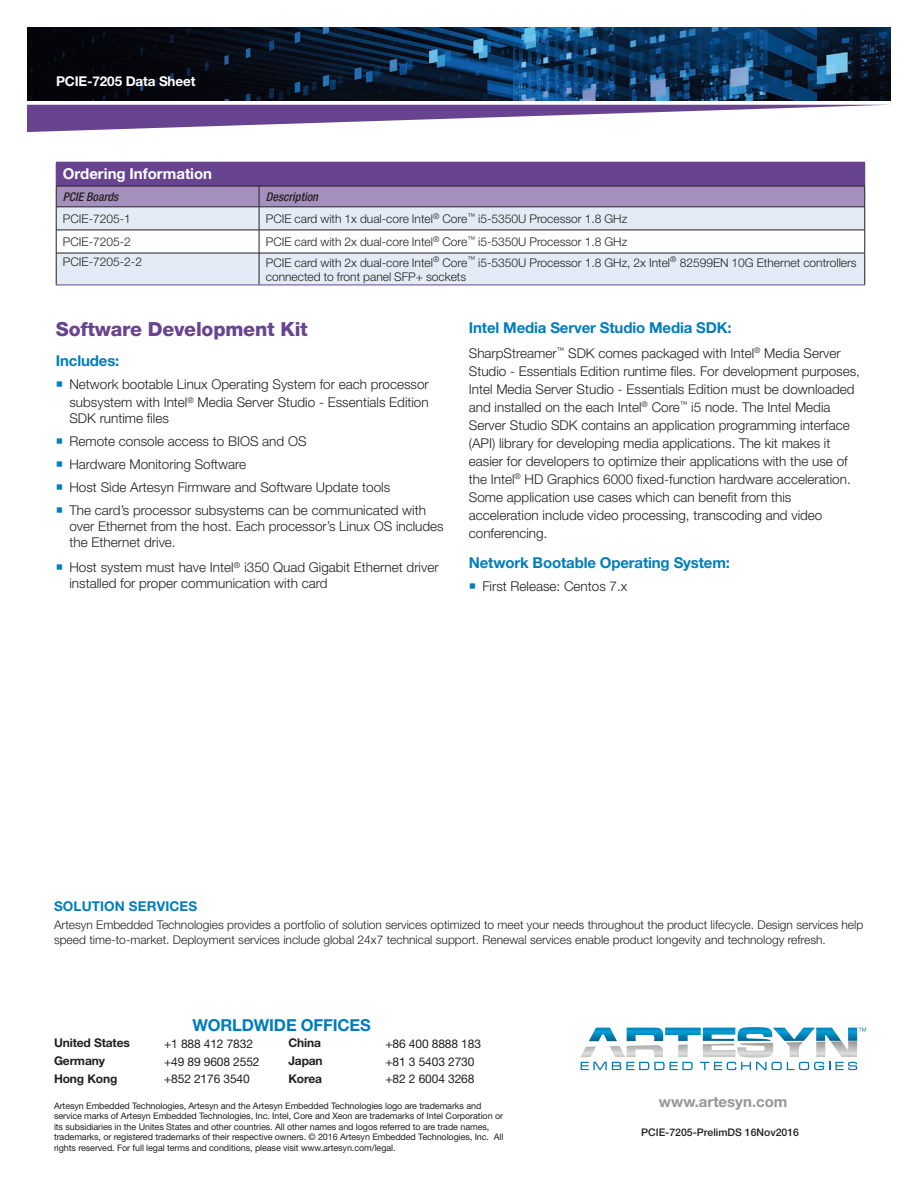
<style>
.page{position:relative;width:918px;height:1188px;background:#fff}
.page>*{position:absolute;margin:0;border:0;box-sizing:border-box;transform-origin:0 0}
._2a_Interior_Section{font:800 19.5px "Helvetica Neue LT Std";letter-spacing:-.01em;color:#68438f}
.t1{font:700 16.5px "Helvetica Neue LT Std";letter-spacing:-.01em;color:#007dbb}
._2a_CAP_Callouts{font:700 15px "Helvetica Neue LT Std";letter-spacing:-.01em;color:#007dbb}
._2a_Table_header{font:700 15px "Helvetica Neue LT Std";color:#fff}
.t2{font:700 15px "Helvetica Neue LT Std";color:#95979a}
._2a_Standard_Body_Co{font:300 13.5px/18px "Helvetica Neue LT Std";color:#231f20}
.t3{font:700 13.5px "Helvetica Neue LT Std";letter-spacing:-.01em;color:#fff}
.t4{font:700 13.5px "Helvetica Neue LT Std";letter-spacing:.01em;color:#007dbb}
._3a_Table_text_max_c{font:300 12px/15px "Helvetica Neue LT Std";color:#231f20}
.t5{font:12px "Helvetica Neue LT Pro";letter-spacing:-.01em;color:#231f20}
.t6{font:700 12px "Helvetica Neue LT Std";letter-spacing:-.01em;color:#231f20}
._3a_body_Italic{font:italic 500 condensed 12px "Helvetica Neue LT Std";color:#231f20}
.t7{font:500 10.5px "Helvetica Neue LT Std";color:#231f20}
.t8{font:9px/10.5px "Helvetica Neue LT Std";letter-spacing:-.01em;color:#231f20}
</style>
<div class="page">
<img style="left:27px;top:27px;width:864px;height:73px">
<svg style="left:27px;top:105px;width:854px;height:27px"></svg>
<svg style="left:580px;top:1027px;width:286px;height:43px"></svg>
<div style="left:57px;top:254px;width:808px;height:31px;background:#e3ecf6"></div>
<hr style="left:56px;top:253px;width:1px;height:32px;background:#231f20">
<hr style="left:259px;top:253px;width:1px;height:32px;background:#231f20">
<hr style="left:865px;top:253px;width:1px;height:32px;background:#231f20">
<hr style="left:56px;top:285px;width:203px;height:1px;background:#68438f">
<hr style="left:259px;top:285px;width:606px;height:1px;background:#68438f">
<hr style="left:56px;top:253px;width:203px;height:1px;background:#231f20">
<hr style="left:259px;top:253px;width:606px;height:1px;background:#231f20">
<svg style="left:56px;top:162px;width:810px;height:91px"></svg>
<hr style="left:56px;top:186px;width:203px;height:1px;background:#231f20">
<hr style="left:259px;top:186px;width:606px;height:1px;background:#231f20">
<p class="t3" style="left:56px;top:72px;width:141px">PCIE-7205 Data Sheet</p>
<p class="_2a_Table_header" style="left:63px;top:165px;width:151px">Ordering Information</p>
<p class="_3a_body_Italic" style="left:63px;top:189px;width:57px">PCIE Boards</p>
<p class="_3a_body_Italic" style="left:266px;top:189px;width:54px">Description</p>
<p class="_3a_Table_text_max_c" style="left:63px;top:211px;width:70px">PCIE-7205-1</p>
<p class="_3a_Table_text_max_c" style="left:266px;top:211px;width:363px">PCIE card with 1x dual-core Intel<sup>®</sup> Core<sup>™</sup> i5-5350U Processor 1.8 GHz</p>
<p class="_3a_Table_text_max_c" style="left:63px;top:234px;width:70px">PCIE-7205-2</p>
<p class="_3a_Table_text_max_c" style="left:266px;top:234px;width:363px">PCIE card with 2x dual-core Intel<sup>®</sup> Core<sup>™</sup> i5-5350U Processor 1.8 GHz</p>
<p class="_3a_Table_text_max_c" style="left:63px;top:254px;width:81px">PCIE-7205-2-2</p>
<p class="_3a_Table_text_max_c" style="left:266px;top:255px;width:592px;line-height:14.4px">PCIE card with 2x dual-core Intel<sup>®</sup> Core<sup>™</sup> i5-5350U Processor 1.8 GHz, 2x Intel<sup>®</sup> 82599EN 10G Ethernet controllers connected to front panel SFP+ sockets</p>
<p class="_2a_Interior_Section" style="left:56px;top:318px;width:253px">Software Development Kit</p>
<p class="_2a_CAP_Callouts" style="left:56px;top:351px;width:65px">Includes:</p>
<p class="_2a_Standard_Body_Co" style="left:69px;top:375px;width:361px">Network bootable Linux Operating System for each processor subsystem with Intel<sup>®</sup> Media Server Studio - Essentials Edition</p>
<p class="_2a_Standard_Body_Co" style="left:69px;top:409px;width:101px">SDK runtime files</p>
<p class="_2a_Standard_Body_Co" style="left:69px;top:432px;width:239px">Remote console access to BIOS and OS</p>
<p class="_2a_Standard_Body_Co" style="left:69px;top:455px;width:178px">Hardware Monitoring Software</p>
<p class="_2a_Standard_Body_Co" style="left:69px;top:478px;width:322px">Host Side Artesyn Firmware and Software Update tools</p>
<p class="_2a_Standard_Body_Co" style="left:69px;top:502px;width:376px;line-height:16.2px">The card’s processor subsystems can be communicated with over Ethernet from the host. Each processor’s Linux OS includes the Ethernet drive.</p>
<p class="_2a_Standard_Body_Co" style="left:69px;top:559px;width:371px;line-height:16.2px">Host system must have Intel<sup>®</sup> i350 Quad Gigabit Ethernet driver installed for proper communication with card</p>
<p class="_2a_CAP_Callouts" style="left:469px;top:319px;width:264px">Intel Media Server Studio Media SDK:</p>
<p class="_2a_Standard_Body_Co" style="left:469px;top:344px;width:393px">SharpStreamer<sup>™</sup> SDK comes packaged with Intel<sup>®</sup> Media Server Studio - Essentials Edition runtime files. For development purposes, Intel Media Server Studio - Essentials Edition must be downloaded and installed on the each Intel<sup>®</sup> Core<sup>™</sup> i5 node. The Intel Media Server Studio SDK contains an application programming interface (API) library for developing media applications. The kit makes it easier for developers to optimize their applications with the use of the Intel<sup>®</sup> HD Graphics 6000 fixed-function hardware acceleration.<br>Some application use cases which can benefit from this acceleration include video processing, transcoding and video conferencing.</p>
<p class="_2a_CAP_Callouts" style="left:469px;top:553px;width:263px">Network Bootable Operating System:</p>
<p class="_2a_Standard_Body_Co" style="left:482px;top:577px;width:147px">First Release: Centos 7.x</p>
<p class="t4" style="left:54px;top:898px;width:145px">SOLUTION SERVICES</p>
<p class="_3a_Table_text_max_c" style="left:54px;top:917px;width:811px">Artesyn Embedded Technologies provides a portfolio of solution services optimized to meet your needs throughout the product lifecycle. Design services help speed time-to-market. Deployment services include global 24x7 technical support. Renewal services enable product longevity and technology refresh.</p>
<p class="t1" style="left:192px;top:1015px;width:180px">WORLDWIDE OFFICES</p>
<p class="t6" style="left:54px;top:1036px;width:77px">United States</p>
<p class="t5" style="left:164px;top:1036px;width:90px">+1 888 412 7832</p>
<p class="t6" style="left:288px;top:1036px;width:34px">China</p>
<p class="t5" style="left:386px;top:1036px;width:97px">+86 400 8888 183</p>
<p class="t6" style="left:54px;top:1054px;width:53px">Germany</p>
<p class="t5" style="left:164px;top:1054px;width:97px">+49 89 9608 2552</p>
<p class="t6" style="left:288px;top:1054px;width:36px">Japan</p>
<p class="t5" style="left:386px;top:1054px;width:90px">+81 3 5403 2730</p>
<p class="t6" style="left:54px;top:1071px;width:65px">Hong Kong</p>
<p class="t5" style="left:164px;top:1072px;width:87px">+852 2176 3540</p>
<p class="t6" style="left:288px;top:1071px;width:35px">Korea</p>
<p class="t5" style="left:386px;top:1072px;width:90px">+82 2 6004 3268</p>
<p class="t8" style="left:54px;top:1100px;width:451px">Artesyn Embedded Technologies, Artesyn and the Artesyn Embedded Technologies logo are trademarks and service marks of Artesyn Embedded Technologies, Inc. Intel, Core and Xeon are trademarks of Intel Corporation or its subsidiaries in the Unites States and other countries. All other names and logos referred to are trade names, trademarks, or registered trademarks of their respective owners. © 2016 Artesyn Embedded Technologies, Inc. All rights reserved. For full legal terms and conditions, please visit www.artesyn.com/legal.</p>
<p class="t2" style="left:659px;top:1092px;width:130px">www.artesyn.com</p>
<p class="t7" style="left:641px;top:1126px;width:159px">PCIE-7205-PrelimDS 16Nov2016</p>
</div>
